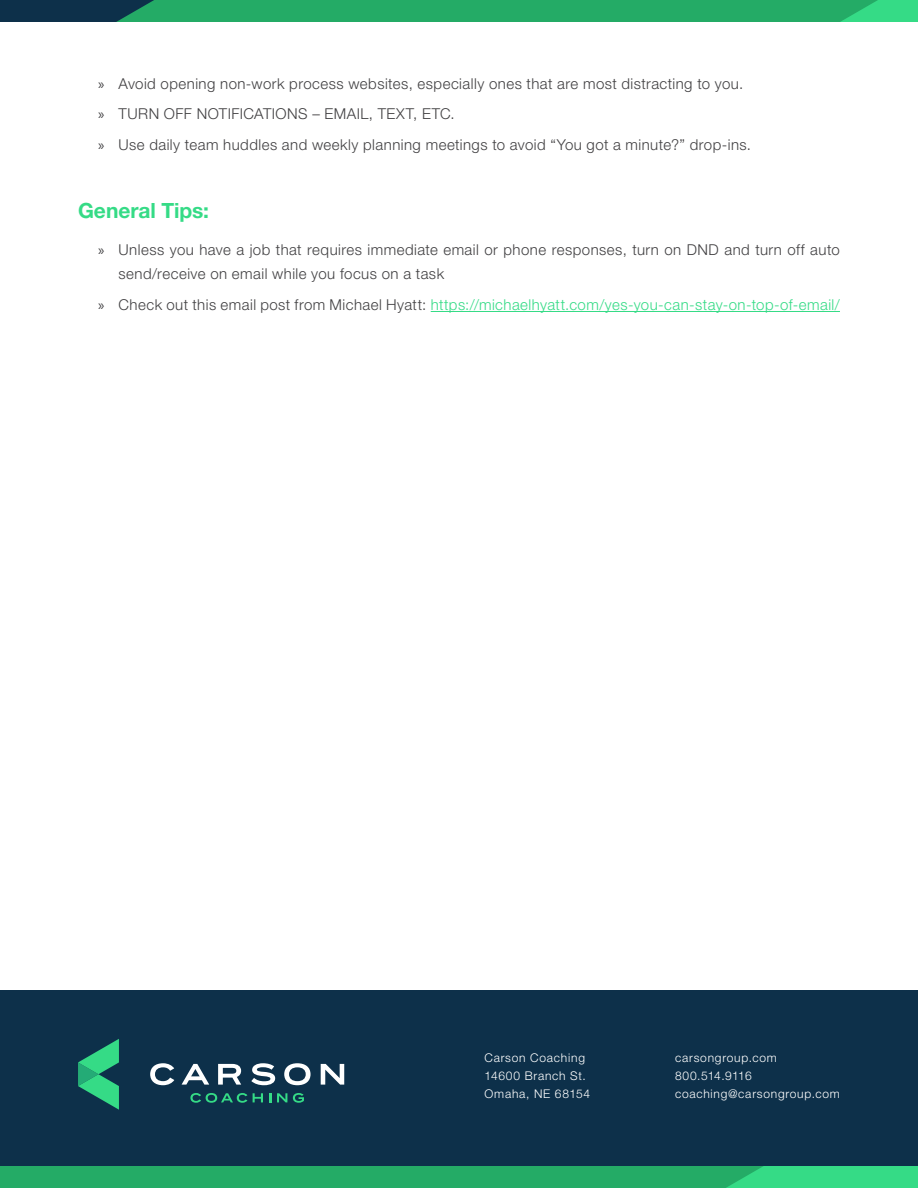
<style>
.page{position:relative;width:918px;height:1188px;background:#fff}
.page>*{position:absolute;margin:0;border:0;box-sizing:border-box;transform-origin:0 0}
.t1{font:700 21px "Helvetica Neue LT Pro";letter-spacing:-.005em;color:#35db86}
.t2{font:300 15px/30.8px "Helvetica Neue LT Pro";letter-spacing:.03em;color:#414042}
.t3{font:300 15px "Helvetica Neue LT Pro";letter-spacing:.03em;color:#35db86}
.t4{font:300 12px/18px "Helvetica Neue LT Pro";letter-spacing:.065em;color:#fff}
.s1{font-family:"Myriad Pro";font-weight:400}
.s2{font-family:"Myriad Pro";font-weight:400;color:#414042}
.s3{color:#414042}
</style>
<div class="page">
<hr style="left:431px;top:311px;width:409px;height:1px;background:#35db86">
<div style="left:0;top:990px;width:918px;height:198px;background:#0d304a"></div>
<div style="left:0;top:1166px;width:918px;height:22px;background:#24ab66"></div>
<svg style="left:726px;top:1166px;width:192px;height:22px"></svg>
<svg style="left:78px;top:1039px;width:41px;height:71px"></svg>
<svg style="left:251px;top:1063px;width:24px;height:22px"></svg>
<svg style="left:284px;top:1063px;width:27px;height:22px"></svg>
<svg style="left:321px;top:1064px;width:23px;height:21px"></svg>
<svg style="left:182px;top:1064px;width:27px;height:21px"></svg>
<svg style="left:218px;top:1064px;width:23px;height:21px"></svg>
<svg style="left:150px;top:1063px;width:24px;height:22px"></svg>
<svg style="left:190px;top:1093px;width:57px;height:10px"></svg>
<svg style="left:253px;top:1093px;width:10px;height:9px"></svg>
<svg style="left:269px;top:1093px;width:2px;height:9px"></svg>
<svg style="left:277px;top:1093px;width:10px;height:9px"></svg>
<svg style="left:293px;top:1093px;width:11px;height:10px"></svg>
<div style="left:0;top:0;width:918px;height:22px;background:#0d304a"></div>
<svg style="left:116px;top:0;width:802px;height:22px"></svg>
<p class="t2" style="left:98px;top:68px;width:654px"><span class="s1">»</span> Avoid opening non-work process websites, especially ones that are most distracting to you. <span class="s1">»</span> TURN OFF NOTIFICATIONS – EMAIL, TEXT, ETC.<br><span class="s1">»</span> Use daily team huddles and weekly planning meetings to avoid “You got a minute?” drop-ins.</p>
<h1 class="t1" style="left:78px;top:197px;width:133px">General Tips:</h1>
<p class="t2" style="left:119px;top:238px;width:723px;line-height:24px;text-indent:-20px"><span class="s1">»</span> Unless you have a job that requires immediate email or phone responses, turn on DND and turn off auto send/receive on email while you focus on a task</p>
<p class="t3" style="left:98px;top:295px;width:743px"><span class="s2">»</span> <span class="s3">Check out this email post from Michael Hyatt:</span> https://michaelhyatt.com/yes-you-can-stay-on-top-of-email/</p>
<p class="t4" style="left:485px;top:1048px;width:107px">Carson Coaching<br>14600 Branch St.<br>Omaha, NE 68154</p>
<p class="t4" style="left:675px;top:1048px;width:166px">carsongroup.com<br>800.514.9116 coaching@carsongroup.com</p>
</div>
